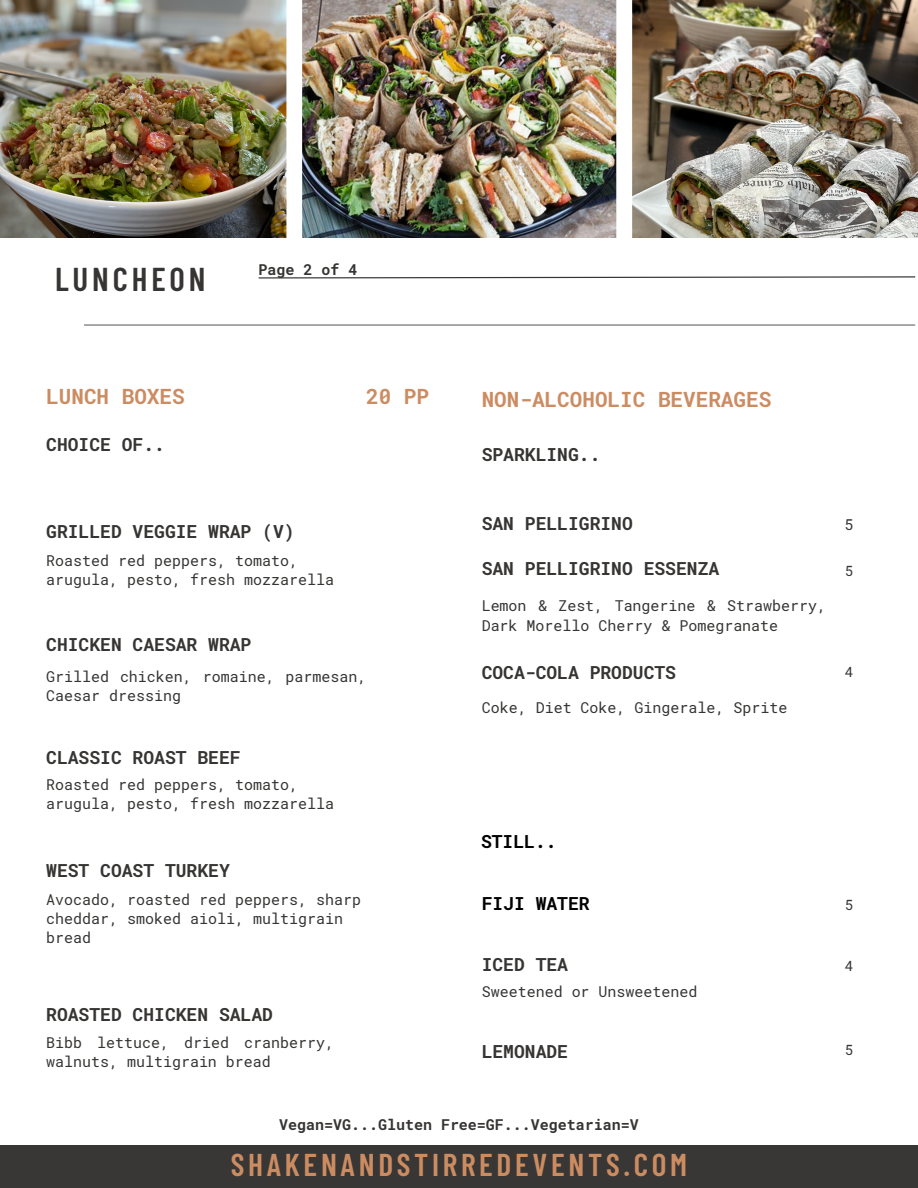
<style>
.page{position:relative;width:918px;height:1188px;background:#fff}
.page>*{position:absolute;margin:0;border:0;box-sizing:border-box;transform-origin:0 0}
.t1{font:600 33px "Barlow Condensed";letter-spacing:.115em;color:#363534}
.t2{font:600 31.5px "Barlow Condensed";letter-spacing:.115em;color:#cc8c62}
.t3{font:700 21px "Roboto Mono";color:#cc8c62}
.t4{font:700 18px "Roboto Mono";color:#363534}
.t5{font:700 18px "Roboto Mono";color:#000}
.t6{font:15px/19.2px "Roboto Mono";color:#363534}
.t7{font:700 15px "Roboto Mono";color:#363534}
.t8{font:14.1px "Roboto Mono";color:#363534}
</style>
<div class="page">
<div style="left:0;top:1146px;width:918px;height:42px;background:#393735"></div>
<hr style="left:84px;top:325px;width:831px;height:1px;background:#363534">
<svg style="left:258px;top:276px;width:657px;height:3px"></svg>
<img style="left:0;top:0;width:918px;height:237px">
<p class="t1" style="left:55px;top:258px;width:152px">LUNCHEON</p>
<p class="t7" style="left:258px;top:260px;width:100px">Page 2 of 4</p>
<p class="t3" style="left:46px;top:382px;width:140px">LUNCH BOXES</p>
<p class="t3" style="left:366px;top:382px;width:64px">20 PP</p>
<p class="t3" style="left:482px;top:385px;width:291px">NON-ALCOHOLIC BEVERAGES</p>
<p class="t4" style="left:46px;top:432px;width:120px">CHOICE OF..</p>
<p class="t4" style="left:482px;top:442px;width:120px">SPARKLING..</p>
<p class="t4" style="left:46px;top:519px;width:250px">GRILLED VEGGIE WRAP (V)</p>
<p class="t6" style="left:46px;top:550px;width:289px">Roasted red peppers, tomato, arugula, pesto, fresh mozzarella</p>
<p class="t4" style="left:46px;top:632px;width:207px">CHICKEN CAESAR WRAP</p>
<p class="t6" style="left:46px;top:666px;width:322px">Grilled chicken, romaine, parmesan,<br>Caesar dressing</p>
<p class="t4" style="left:46px;top:745px;width:196px">CLASSIC ROAST BEEF</p>
<p class="t6" style="left:46px;top:774px;width:289px">Roasted red peppers, tomato, arugula, pesto, fresh mozzarella</p>
<p class="t4" style="left:46px;top:858px;width:185px">WEST COAST TURKEY</p>
<p class="t6" style="left:46px;top:889px;width:316px">Avocado, roasted red peppers, sharp cheddar, smoked aioli, multigrain bread</p>
<p class="t4" style="left:46px;top:1002px;width:228px">ROASTED CHICKEN SALAD</p>
<p class="t6" style="left:46px;top:1033px;width:289px">Bibb lettuce, dried cranberry, walnuts, multigrain bread</p>
<p class="t4" style="left:482px;top:511px;width:153px">SAN PELLIGRINO</p>
<p class="t4" style="left:482px;top:556px;width:239px">SAN PELLIGRINO ESSENZA</p>
<p class="t6" style="left:482px;top:596px;width:346px">Lemon &amp; Zest, Tangerine &amp; Strawberry,<br>Dark Morello Cherry &amp; Pomegranate</p>
<p class="t4" style="left:482px;top:660px;width:196px">COCA-COLA PRODUCTS</p>
<p class="t6" style="left:482px;top:698px;width:307px">Coke, Diet Coke, Gingerale, Sprite</p>
<p class="t5" style="left:481px;top:829px;width:77px">STILL..</p>
<p class="t5" style="left:482px;top:891px;width:109px">FIJI WATER</p>
<p class="t4" style="left:482px;top:952px;width:88px">ICED TEA</p>
<p class="t6" style="left:482px;top:981px;width:217px">Sweetened or Unsweetened</p>
<p class="t4" style="left:482px;top:1039px;width:88px">LEMONADE</p>
<p class="t7" style="left:279px;top:1115px;width:361px">Vegan=VG...Gluten Free=GF...Vegetarian=V</p>
<p class="t2" style="left:231px;top:1144px;width:458px">SHAKENANDSTIRREDEVENTS.COM</p>
<p class="t6" style="left:844px;top:515px;width:10px">5</p>
<p class="t8" style="left:845px;top:561px;width:10px">5</p>
<p class="t8" style="left:845px;top:662px;width:10px">4</p>
<p class="t8" style="left:845px;top:895px;width:10px">5</p>
<p class="t8" style="left:845px;top:957px;width:10px">4</p>
<p class="t8" style="left:845px;top:1041px;width:10px">5</p>
</div>
